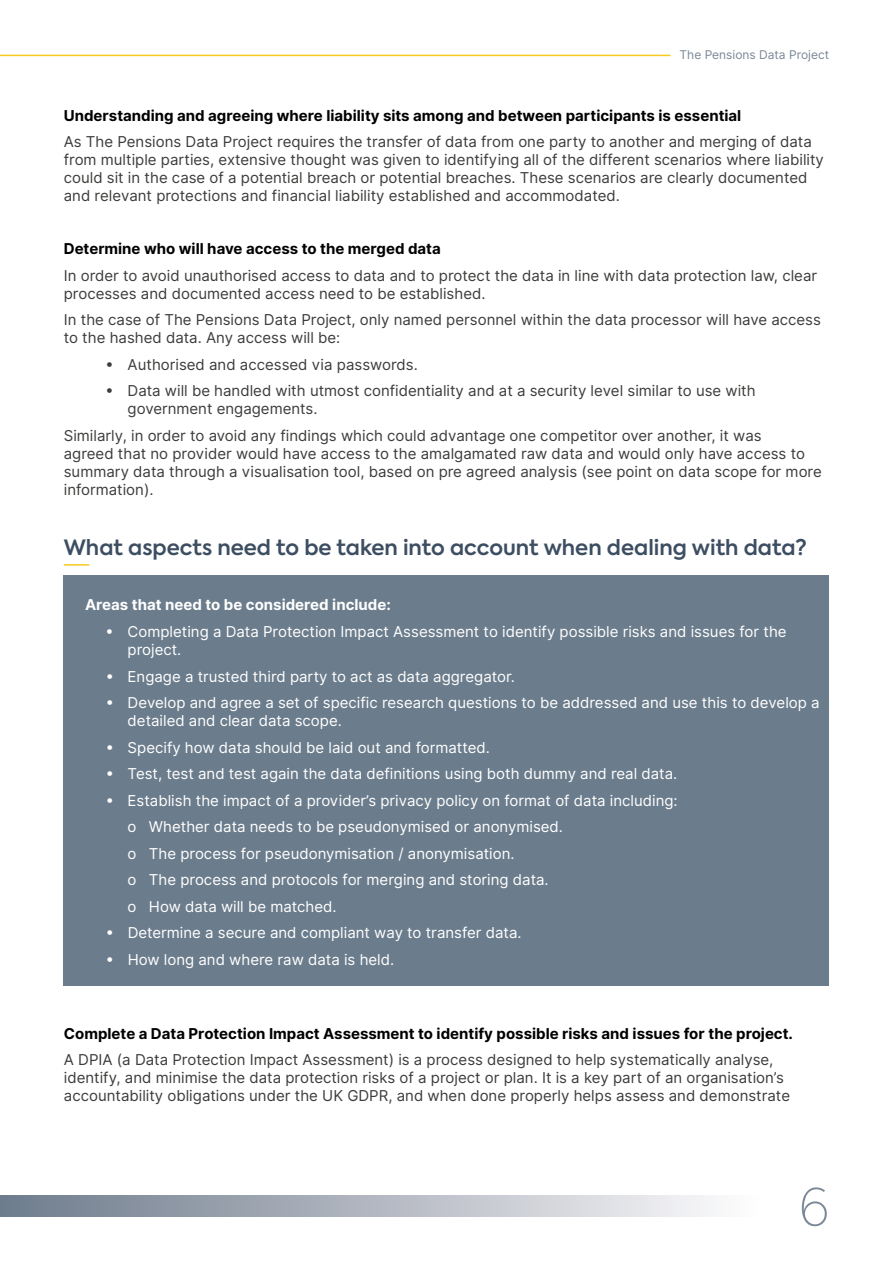
<style>
.page{position:relative;width:893px;height:1263px;background:#fff}
.page>*{position:absolute;margin:0;border:0;box-sizing:border-box;transform-origin:0 0}
.t1{font:100 51px "Axiforma";color:#7a8796}
.t2{font:600 21px "Axiforma";color:#3d4e62}
.t3{font:15px/18px "Inter";color:#3c3c3b}
.t4{font:15px/26.5px "Inter";color:#fff}
.t5{font:700 15px "Inter";color:#000}
.t6{font:700 15px "Inter";color:#fff}
.t7{font:12px "Inter";color:#7a8796}
</style>
<div class="page">
<div style="left:0;top:1195px;width:758px;height:22px;background:linear-gradient(to right,#6d7a8b,#fdfafc)"></div>
<hr style="left:0;top:55px;width:670px;height:1px;background:#f6ca21">
<div style="left:64px;top:575px;width:765px;height:410px;background:#6b7c8c"></div>
<hr style="left:64px;top:564px;width:25px;height:2px;background:#f6ca21">
<p class="t7" style="left:679px;top:46px;width:151px">The Pensions Data Project</p>
<p class="t5" style="left:64px;top:104px;width:679px">Understanding and agreeing where liability sits among and between participants is essential</p>
<p class="t3" style="left:64px;top:133px;width:762px">As The Pensions Data Project requires the transfer of data from one party to another and merging of data from multiple parties, extensive thought was given to identifying all of the different scenarios where liability could sit in the case of a potential breach or potential breaches. These scenarios are clearly documented and relevant protections and financial liability established and accommodated.</p>
<p class="t5" style="left:64px;top:238px;width:378px">Determine who will have access to the merged data</p>
<p class="t3" style="left:64px;top:266px;width:755px">In order to avoid unauthorised access to data and to protect the data in line with data protection law, clear processes and documented access need to be established.</p>
<p class="t3" style="left:64px;top:311px;width:759px">In the case of The Pensions Data Project, only named personnel within the data processor will have access to the hashed data. Any access will be:</p>
<p class="t3" style="left:106px;top:355px;width:313px">• Authorised and accessed via passwords.</p>
<p class="t3" style="left:128px;top:382px;width:630px;text-indent:-21px">• Data will be handled with utmost confidentiality and at a security level similar to use with government engagements.</p>
<p class="t3" style="left:64px;top:426px;width:759px">Similarly, in order to avoid any findings which could advantage one competitor over another, it was<br>agreed that no provider would have access to the amalgamated raw data and would only have access to summary data through a visualisation tool, based on pre agreed analysis (see point on data scope for more information).</p>
<h2 class="t2" style="left:64px;top:533px;width:745px">What aspects need to be taken into account when dealing with data?</h2>
<p class="t6" style="left:85px;top:594px;width:307px">Areas that need to be considered include:</p>
<p class="t4" style="left:128px;top:623px;width:661px;line-height:18px;text-indent:-21px">• Completing a Data Protection Impact Assessment to identify possible risks and issues for the project.</p>
<p class="t4" style="left:106px;top:663px;width:410px">• Engage a trusted third party to act as data aggregator.</p>
<p class="t4" style="left:128px;top:694px;width:694px;line-height:18px;text-indent:-21px">• Develop and agree a set of specific research questions to be addressed and use this to develop a detailed and clear data scope.</p>
<p class="t4" style="left:106px;top:734px;width:385px">• Specify how data should be laid out and formatted.</p>
<p class="t4" style="left:106px;top:760px;width:572px">• Test, test and test again the data definitions using both dummy and real data.</p>
<p class="t4" style="left:128px;top:787px;width:552px;text-indent:-21px">• Establish the impact of a provider’s privacy policy on format of data including: o Whether data needs to be pseudonymised or anonymised.<br>o The process for pseudonymisation / anonymisation.<br>o The process and protocols for merging and storing data.<br>o How data will be matched.</p>
<p class="t4" style="left:106px;top:919px;width:417px">• Determine a secure and compliant way to transfer data.</p>
<p class="t4" style="left:106px;top:946px;width:289px">• How long and where raw data is held.</p>
<p class="t5" style="left:64px;top:1022px;width:731px">Complete a Data Protection Impact Assessment to identify possible risks and issues for the project.</p>
<p class="t3" style="left:64px;top:1051px;width:728px">A DPIA (a Data Protection Impact Assessment) is a process designed to help systematically analyse, identify, and minimise the data protection risks of a project or plan. It is a key part of an organisation’s accountability obligations under the UK GDPR, and when done properly helps assess and demonstrate</p>
<h1 class="t1" style="left:799px;top:1174px;width:32px">6</h1>
</div>
